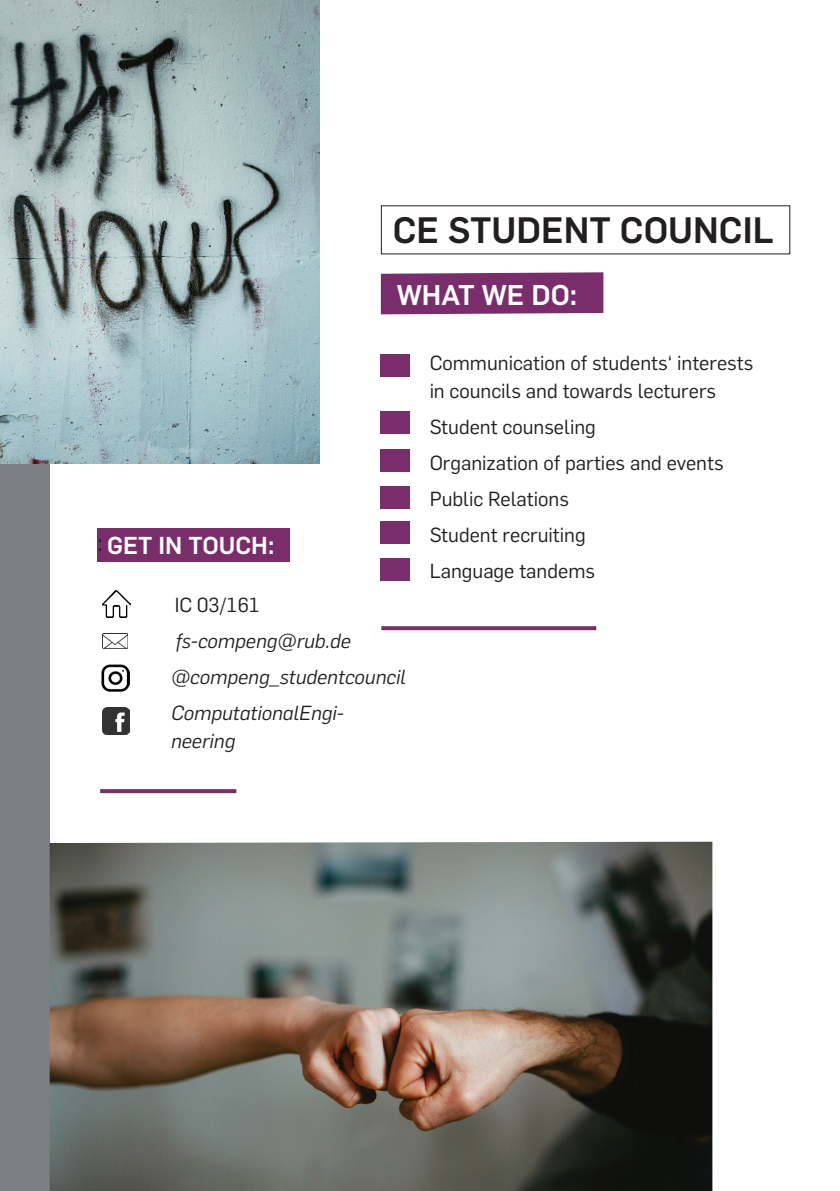
<style>
.page{position:relative;width:840px;height:1191px;background:#fff}
.page>*{position:absolute;margin:0;border:0;box-sizing:border-box;transform-origin:0 0}
.t1{font:700 36px "Rub Flama";color:#231f20}
.t2{font:700 28px "Rub Flama";color:#fff}
.t3{font:700 24px "Rub Flama";color:#fff}
.t4{font:24px "Rub Flama";color:#231f20}
.t5{font:20px/36px "Rub Flama";color:#231f20}
.t6{font:italic 20px "Rub Flama";color:#231f20}
</style>
<div class="page">
<div style="left:0;top:0;width:50px;height:1191px;background:#7e7f84"></div>
<div style="left:380px;top:272px;width:223px;height:42px;background:#792e6b"></div>
<img style="left:103px;top:633px;width:24px;height:16px">
<img style="left:102px;top:590px;width:28px;height:27px">
<img style="left:102px;top:664px;width:27px;height:28px">
<div style="left:97px;top:528px;width:193px;height:33px;background:#792e6b"></div>
<svg style="left:100px;top:789px;width:136px;height:4px"></svg>
<img style="left:102px;top:707px;width:27px;height:27px">
<svg style="left:381px;top:626px;width:215px;height:4px"></svg>
<img style="left:50px;top:841px;width:662px;height:350px">
<img style="left:0;top:0;width:319px;height:463px">
<div style="left:380px;top:354px;width:29px;height:23px;background:#792e6b"></div>
<div style="left:380px;top:411px;width:29px;height:23px;background:#792e6b"></div>
<div style="left:380px;top:486px;width:29px;height:23px;background:#792e6b"></div>
<div style="left:380px;top:521px;width:29px;height:23px;background:#792e6b"></div>
<div style="left:380px;top:558px;width:29px;height:23px;background:#792e6b"></div>
<div style="left:380px;top:449px;width:29px;height:22px;background:#792e6b"></div>
<p class="t1" style="left:392px;top:204px;width:382px">CE STUDENT COUNCIL</p>
<p class="t4" style="left:97px;top:526px;width:7px">:</p>
<p class="t3" style="left:107px;top:528px;width:168px">GET IN TOUCH:</p>
<p class="t2" style="left:396px;top:274px;width:182px">WHAT WE DO:</p>
<p class="t5" style="left:429px;top:348px;width:325px;line-height:28px">Communication of students‘ interests in councils and towards lecturers</p>
<p class="t5" style="left:429px;top:408px;width:295px">Student counseling<br>Organization of parties and events<br>Public Relations<br>Student recruiting<br>Language tandems</p>
<p class="t5" style="left:175px;top:585px;width:87px">IC 03/161</p>
<p class="t6" style="left:175px;top:627px;width:177px">fs-compeng@rub.de</p>
<p class="t6" style="left:171px;top:663px;width:236px">@compeng_studentcouncil</p>
<p class="t6" style="left:171px;top:699px;width:174px">ComputationalEngi-</p>
<p class="t6" style="left:171px;top:727px;width:66px">neering</p>
</div>
